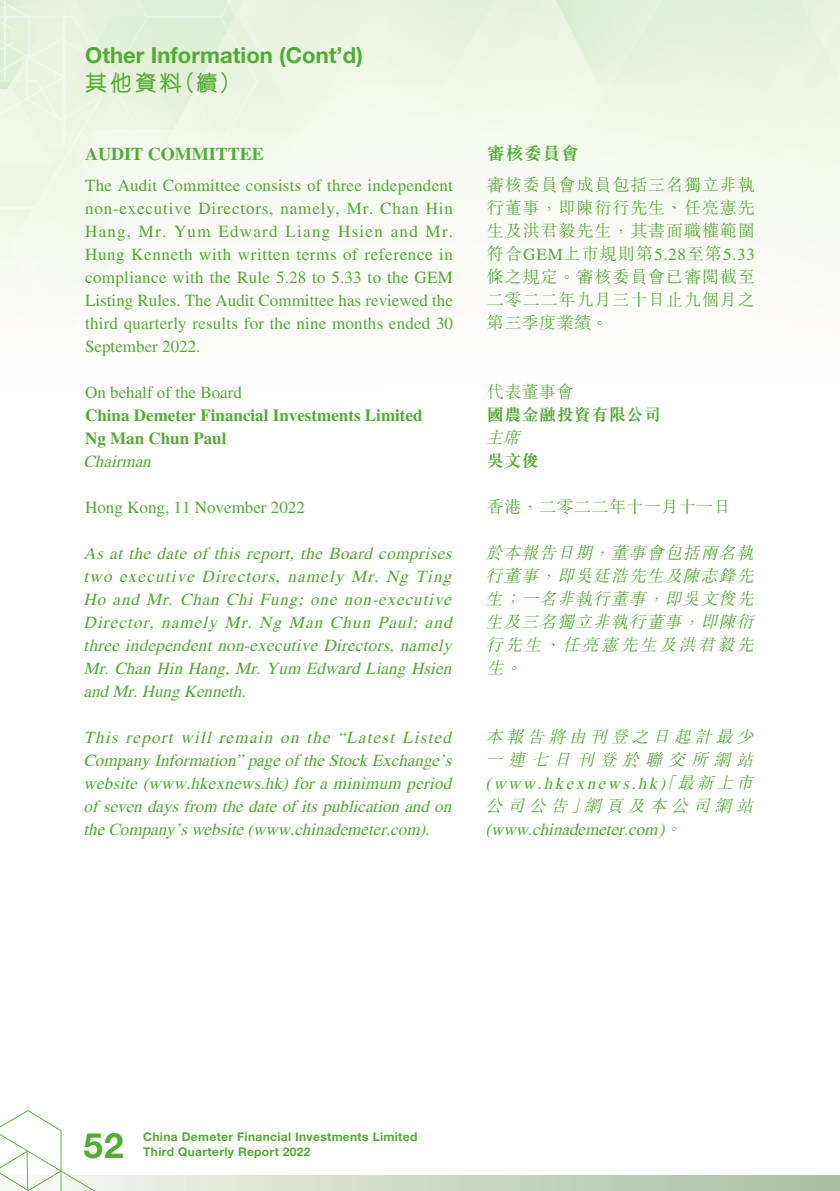
<style>
.page{position:relative;width:840px;height:1191px;background:#fff}
.page>*{position:absolute;margin:0;border:0;box-sizing:border-box;transform-origin:0 0}
.t1{font:700 35px "Helvetica Neue LT Std";color:#4fad2f}
.t2{font:700 22px "Helvetica Neue LT Std";letter-spacing:.005em;color:#4fad2f}
.t3{font:500 22px "M Yuen HK";color:#4fad2f}
.t4{font:700 18px "Times LT Std";color:#4fad2f}
.t5{font:700 18px "M Sung HK";letter-spacing:.025em;color:#4fad2f}
.t6{font:italic 17px/23px "Times LT Std";letter-spacing:.015em;color:#4fad2f;text-align:justify}
.t7{font:17px/23px "Times LT Std";color:#4fad2f;text-align:justify}
.t8{font:italic 300 17px/23px "M Sung HK";color:#4fad2f;text-align:justify}
.t9{font:300 17px/23px "M Sung HK";letter-spacing:.055em;color:#4fad2f;text-align:justify}
.t10{font:700 17px/23px "Times LT Std";color:#4fad2f}
.t11{font:300 17px "M Sung HK";letter-spacing:.025em;color:#4fad2f}
.t12{font:700 17px "M Sung HK";letter-spacing:.025em;color:#4fad2f}
.t13{font:700 12px/15px "Helvetica Neue LT Std";letter-spacing:.03em;color:#4fad2f}
.s1{font-family:"M Sung HK";font-weight:300}
</style>
<div class="page">
<div style="left:221px;top:145px;width:36px;height:63px;background:#f5f8ee"></div>
<img style="left:0;top:81px;width:26px;height:17px">
<img style="left:29px;top:33px;width:34px;height:6px">
<div style="left:0;top:0;width:127px;height:33px;background:#e7f2de"></div>
<img style="left:110px;top:17px;width:148px;height:128px">
<div style="left:74px;top:145px;width:147px;height:63px;background:#f5f9ef"></div>
<img style="left:110px;top:80px;width:111px;height:65px">
<div style="left:64px;top:17px;width:46px;height:64px;background:#e8f2de"></div>
<img style="left:29px;top:17px;width:34px;height:1px">
<img style="left:0;top:17px;width:4px;height:5px">
<img style="left:74px;top:81px;width:36px;height:64px">
<div style="left:0;top:118px;width:74px;height:91px;background:#eff6e8"></div>
<img style="left:26px;top:118px;width:30px;height:2px">
<div style="left:26px;top:39px;width:71px;height:79px;background:#eaf3e2"></div>
<svg style="left:0;top:80px;width:26px;height:1px"></svg>
<img style="left:0;top:22px;width:4px;height:11px">
<img style="left:5px;top:3px;width:24px;height:31px">
<img style="left:0;top:58px;width:26px;height:16px">
<img style="left:127px;top:0;width:114px;height:17px">
<img style="left:146px;top:17px;width:75px;height:1px">
<img style="left:63px;top:78px;width:1px;height:38px">
<svg style="left:56px;top:116px;width:8px;height:29px"></svg>
<img style="left:63px;top:18px;width:1px;height:58px">
<svg style="left:63px;top:0;width:1px;height:18px"></svg>
<img style="left:4px;top:58px;width:1px;height:21px">
<img style="left:4px;top:6px;width:1px;height:27px">
<svg style="left:0;top:0;width:5px;height:6px"></svg>
<img style="left:0;top:98px;width:26px;height:27px">
<img style="left:31px;top:58px;width:32px;height:41px">
<img style="left:0;top:34px;width:30px;height:24px">
<img style="left:26px;top:57px;width:5px;height:42px">
<svg style="left:0;top:33px;width:9px;height:15px"></svg>
<svg style="left:124px;top:1175px;width:715px;height:16px;background:#cad6c2"></svg>
<svg style="left:0;top:1110px;width:124px;height:81px"></svg>
<p class="t2" style="left:85px;top:41px;width:279px">Other Information (Cont’d)</p>
<p class="t3" style="left:85px;top:71px;width:157px">其他資料（續）</p>
<p class="t4" style="left:85px;top:143px;width:180px">AUDIT COMMITTEE</p>
<p class="t7" style="left:85px;top:173px;width:369px">The Audit Committee consists of three independent non-executive Directors, namely, Mr. Chan Hin Hang, Mr. Yum Edward Liang Hsien and Mr.<br>Hung Kenneth with written terms of reference in compliance with the Rule 5.28 to 5.33 to the GEM Listing Rules. The Audit Committee has reviewed the third quarterly results for the nine months ended 30<br>September 2022.</p>
<p class="t7" style="left:85px;top:380px;width:158px">On behalf of the Board</p>
<p class="t10" style="left:85px;top:403px;width:339px">China Demeter Financial Investments Limited<br>Ng Man Chun Paul</p>
<p class="t6" style="left:84px;top:449px;width:73px">Chairman</p>
<p class="t7" style="left:85px;top:495px;width:221px">Hong Kong, 11 November 2022</p>
<p class="t6" style="left:83px;top:541px;width:373px">As at the date of this rep ort, the Board comprises two executive Directors, namely Mr. Ng Ting Ho and Mr. Chan Chi Fung; one non-executive Director, namely Mr. Ng Man Chun Paul; and three independent non-executive Directors, namely Mr. Chan Hin Hang, Mr. Yum Edward Liang Hsien and Mr.Hung Kenneth.</p>
<p class="t6" style="left:83px;top:725px;width:373px">This rep ort will remain on the “Latest Listed Comp any Information”p ageof theStock Exchange’s website (www.hkexnews.hk) for a minimum period of seven daysfrom thedateof itspublication and on theComp any’swebsite(www.chinademeter.com).</p>
<p class="t5" style="left:486px;top:144px;width:93px">審核委員會</p>
<p class="t9" style="left:486px;top:172px;width:269px">審核委員會成員包括三名獨立非執行董事，即陳衍行先生、任亮憲先生及洪君毅先生，其書面職權範圍</p>
<p class="t7" style="left:486px;top:242px;width:269px"><span class="s1">符合</span>GEM<span class="s1">上市規則第</span>5.28<span class="s1">至第</span>5.33</p>
<p class="t9" style="left:486px;top:264px;width:269px">條之規定。審核委員會已審閱截至二零二二年九月三十日止九個月之第三季度業績。</p>
<p class="t9" style="left:486px;top:379px;width:88px">代表董事會</p>
<p class="t12" style="left:486px;top:406px;width:175px">國農金融投資有限公司</p>
<p class="t8" style="left:485px;top:425px;width:41px">主席</p>
<p class="t12" style="left:486px;top:452px;width:53px">吳文俊</p>
<p class="t11" style="left:486px;top:494px;width:245px">香港，二零二二年十一月十一日</p>
<p class="t8" style="left:485px;top:540px;width:274px">於本報告日期，董事會包括兩名執行董事，即吳廷浩先生及陳志鋒先生；一名非執行董事，即吳文俊先生及三名獨立非執行董事，即陳衍行先生、任亮憲先生及洪君毅先生。</p>
<p class="t8" style="left:485px;top:724px;width:274px">本報告將由刊登之日起計最少一連七日刊登於聯交所網站</p>
<p class="t6" style="left:485px;top:771px;width:274px">(www.hkexnews.hk<span class="s1">「最新上市</span></p>
<p class="t6" style="left:659px;top:771px;width:12px">)</p>
<p class="t8" style="left:485px;top:793px;width:274px">公司公告」網頁及本公司網站</p>
<p class="t6" style="left:485px;top:817px;width:203px">(www.chinademeter.com)<span class="s1">。</span></p>
<h1 class="t1" style="left:84px;top:1124px;width:41px">52</h1>
<p class="t13" style="left:143px;top:1128px;width:275px">China Demeter Financial Investments Limited<br>Third Quarterly Report 2022</p>
</div>
